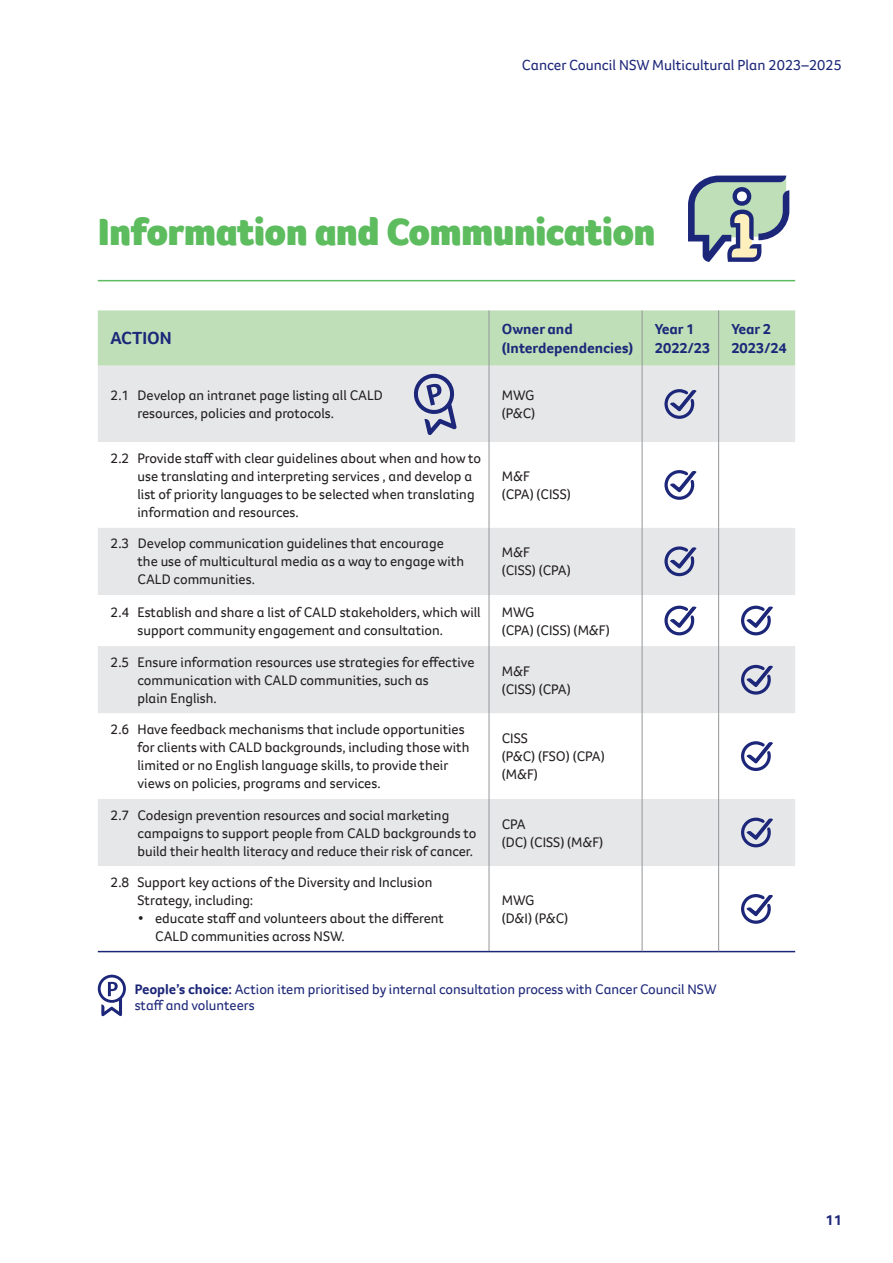
<style>
.page{position:relative;width:893px;height:1263px;background:#fff}
.page>*{position:absolute;margin:0;border:0;box-sizing:border-box;transform-origin:0 0}
.Heading_1a{font:900 39px "Foco CC";letter-spacing:-.01em;color:#5cbc5e}
.t1{font:700 18px "Foco CC";color:#1d2779}
.List_top_bar{font:700 15px/18.8px "Foco CC";color:#1d2779}
.t2{font:15px "Foco CC";color:#1d2779}
.List_Paragraph{font:14.25px/18px "Foco CC";color:#231f20}
.List{font:14.25px/18px "Foco CC";color:#231f20}
.List-2{font:14.25px/16.5px "Foco CC";color:#1d2779}
.List_Bullets{font:14.25px/18px "Foco CC";color:#231f20}
.s1{font-weight:700}
</style>
<div class="page">
<hr style="left:98px;top:280px;width:697px;height:1px;background:#5cbc5e">
<div style="left:98px;top:310px;width:697px;height:56px;background:#bfdfb9"></div>
<div style="left:98px;top:366px;width:697px;height:76px;background:#e6e7e9"></div>
<svg style="left:98px;top:442px;width:697px;height:509px"></svg>
<hr style="left:489px;top:310px;width:1px;height:56px;background:#939598">
<hr style="left:642px;top:310px;width:1px;height:56px;background:#939598">
<hr style="left:718px;top:310px;width:1px;height:56px;background:#939598">
<hr style="left:489px;top:366px;width:1px;height:76px;background:#939598">
<hr style="left:642px;top:366px;width:1px;height:76px;background:#939598">
<hr style="left:718px;top:366px;width:1px;height:76px;background:#939598">
<hr style="left:489px;top:442px;width:1px;height:86px;background:#939598">
<hr style="left:642px;top:442px;width:1px;height:86px;background:#939598">
<hr style="left:718px;top:442px;width:1px;height:86px;background:#939598">
<hr style="left:489px;top:528px;width:1px;height:67px;background:#939598">
<hr style="left:642px;top:528px;width:1px;height:67px;background:#939598">
<hr style="left:718px;top:528px;width:1px;height:67px;background:#939598">
<hr style="left:489px;top:595px;width:1px;height:51px;background:#939598">
<hr style="left:642px;top:595px;width:1px;height:51px;background:#939598">
<hr style="left:718px;top:595px;width:1px;height:51px;background:#939598">
<hr style="left:489px;top:646px;width:1px;height:67px;background:#939598">
<hr style="left:642px;top:646px;width:1px;height:67px;background:#939598">
<hr style="left:718px;top:646px;width:1px;height:67px;background:#939598">
<hr style="left:489px;top:713px;width:1px;height:86px;background:#939598">
<hr style="left:642px;top:713px;width:1px;height:86px;background:#939598">
<hr style="left:718px;top:713px;width:1px;height:86px;background:#939598">
<hr style="left:489px;top:799px;width:1px;height:67px;background:#939598">
<hr style="left:642px;top:799px;width:1px;height:67px;background:#939598">
<hr style="left:718px;top:799px;width:1px;height:67px;background:#939598">
<hr style="left:489px;top:866px;width:1px;height:85px;background:#939598">
<hr style="left:642px;top:866px;width:1px;height:85px;background:#939598">
<hr style="left:718px;top:866px;width:1px;height:85px;background:#939598">
<hr style="left:98px;top:951px;width:391px;height:1px;background:#1d2779">
<hr style="left:489px;top:951px;width:153px;height:1px;background:#1d2779">
<hr style="left:642px;top:951px;width:77px;height:1px;background:#1d2779">
<hr style="left:719px;top:951px;width:76px;height:1px;background:#1d2779">
<svg style="left:663px;top:387px;width:34px;height:68px"></svg>
<svg style="left:663px;top:468px;width:34px;height:68px"></svg>
<svg style="left:663px;top:545px;width:34px;height:126px"></svg>
<svg style="left:739px;top:604px;width:35px;height:126px"></svg>
<svg style="left:739px;top:740px;width:35px;height:67px"></svg>
<svg style="left:739px;top:816px;width:35px;height:67px"></svg>
<svg style="left:739px;top:892px;width:35px;height:61px"></svg>
<svg style="left:688px;top:176px;width:101px;height:86px"></svg>
<svg style="left:98px;top:975px;width:28px;height:41px"></svg>
<svg style="left:412px;top:372px;width:45px;height:63px;background:#a6aac5"></svg>
<p class="t2" style="left:522px;top:55px;width:322px">Cancer Council NSW Multicultural Plan 2023–2025</p>
<p class="Heading_1a" style="left:98px;top:206px;width:559px">Information and Communication</p>
<p class="t1" style="left:111px;top:326px;width:63px">ACTION</p>
<p class="List_top_bar" style="left:502px;top:319px;width:73px">Owner and</p>
<p class="List_top_bar" style="left:502px;top:338px;width:133px">(Interdependencies)</p>
<p class="List_Paragraph" style="left:138px;top:386px;width:247px;text-indent:-27px">2.1 Develop an intranet page listing all CALD resources, policies and protocols.</p>
<p class="List" style="left:502px;top:386px;width:34px">MWG</p>
<p class="List" style="left:502px;top:404px;width:35px">(P&amp;C)</p>
<p class="List_Paragraph" style="left:138px;top:449px;width:345px;text-indent:-27px">2.2 Provide staff with clear guidelines about when and how to use translating and interpreting services , and develop a list of priority languages to be selected when translating information and resources.</p>
<p class="List" style="left:502px;top:467px;width:30px">M&amp;F</p>
<p class="List" style="left:502px;top:485px;width:71px">(CPA) (CISS)</p>
<p class="List_Paragraph" style="left:138px;top:534px;width:328px;text-indent:-27px">2.3 Develop communication guidelines that encourage the use of multicultural media as a way to engage with<br>CALD communities.</p>
<p class="List" style="left:502px;top:543px;width:30px">M&amp;F</p>
<p class="List" style="left:502px;top:561px;width:71px">(CISS) (CPA)</p>
<p class="List_Paragraph" style="left:138px;top:603px;width:345px;text-indent:-27px">2.4 Establish and share a list of CALD stakeholders, which will support community engagement and consultation.</p>
<p class="List" style="left:502px;top:603px;width:109px">MWG<br>(CPA) (CISS) (M&amp;F)</p>
<p class="List_Paragraph" style="left:138px;top:653px;width:338px;text-indent:-27px">2.5 Ensure information resources use strategies for effective communication with CALD communities, such as<br>plain English.</p>
<p class="List" style="left:502px;top:662px;width:30px">M&amp;F</p>
<p class="List" style="left:502px;top:680px;width:71px">(CISS) (CPA)</p>
<p class="List_Paragraph" style="left:138px;top:720px;width:333px;text-indent:-27px">2.6 Have feedback mechanisms that include opportunities for clients with CALD backgrounds, including those with limited or no English language skills, to provide their views on policies, programs and services.</p>
<p class="List" style="left:502px;top:729px;width:28px">CISS</p>
<p class="List" style="left:502px;top:747px;width:104px">(P&amp;C) (FSO) (CPA)</p>
<p class="List" style="left:502px;top:765px;width:38px">(M&amp;F)</p>
<p class="List_Paragraph" style="left:138px;top:806px;width:340px;text-indent:-27px">2.7 Codesign prevention resources and social marketing campaigns to support people from CALD backgrounds to build their health literacy and reduce their risk of cancer.</p>
<p class="List" style="left:502px;top:815px;width:25px">CPA</p>
<p class="List" style="left:502px;top:833px;width:103px">(DC) (CISS) (M&amp;F)</p>
<p class="List_Paragraph" style="left:138px;top:873px;width:296px;text-indent:-27px">2.8 Support key actions of the Diversity and Inclusion<br>Strategy, including:</p>
<p class="List_Bullets" style="left:155px;top:909px;width:290px;text-indent:-17px">• educate staff and volunteers about the different<br>CALD communities across NSW.</p>
<p class="List" style="left:502px;top:891px;width:34px">MWG</p>
<p class="List" style="left:502px;top:909px;width:68px">(D&amp;I) (P&amp;C)</p>
<p class="List_top_bar" style="left:655px;top:319px;width:41px">Year 1</p>
<p class="List_top_bar" style="left:655px;top:338px;width:57px">2022/23</p>
<p class="List_top_bar" style="left:731px;top:319px;width:57px">Year 2<br>2023/24</p>
<p class="List-2" style="left:135px;top:981px;width:583px"><span class="s1">People’s choice:</span> Action item prioritised by internal consultation process with Cancer Council NSW staff and volunteers</p>
<p class="List_top_bar" style="left:825px;top:1210px;width:18px">11</p>
</div>
